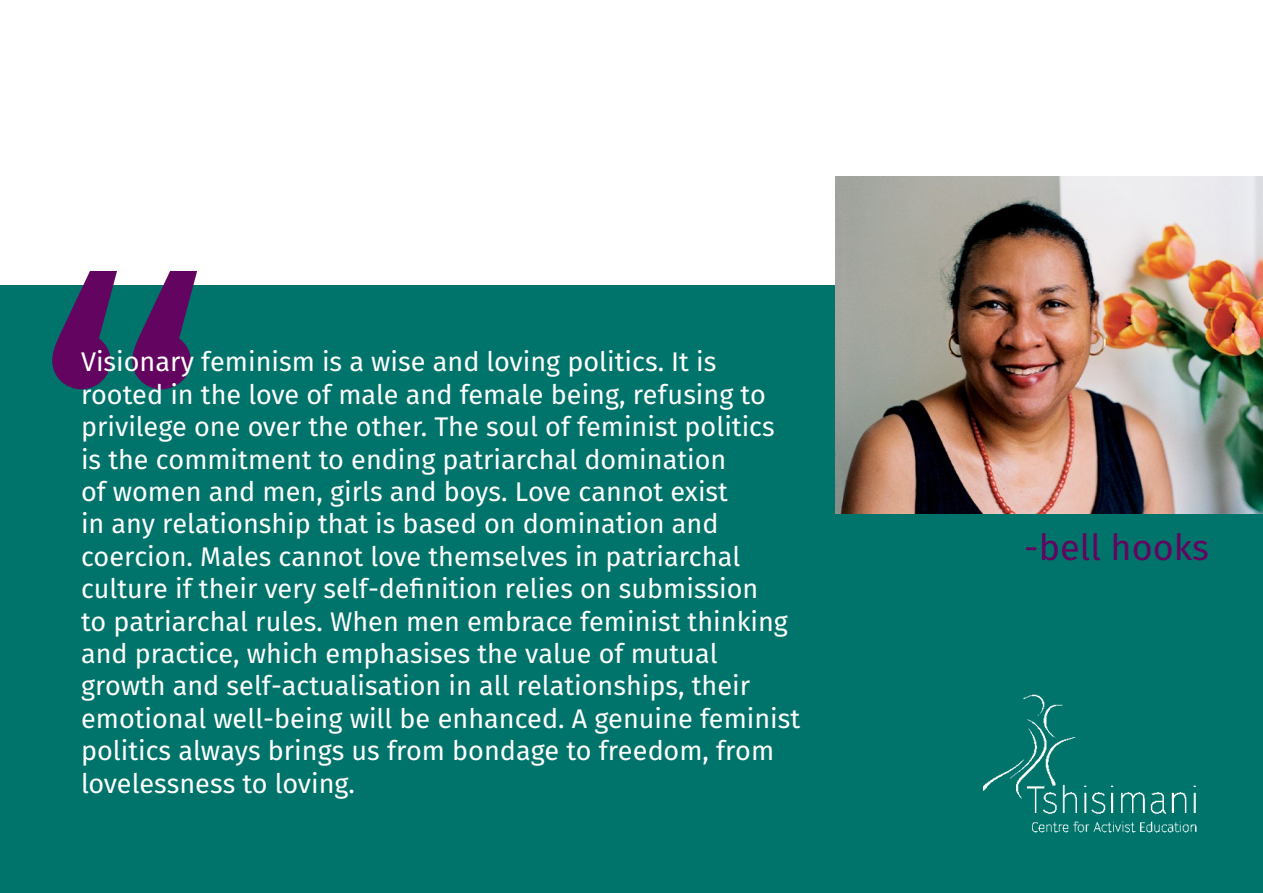
<style>
.page{position:relative;width:1263px;height:893px;background:#fff}
.page>*{position:absolute;margin:0;border:0;box-sizing:border-box;transform-origin:0 0}
.t1{font:450px "Fira Sans";color:#630460}
.t2{font:36px "Fira Sans";color:#630460}
.t3{font:27px/32.4px "Fira Sans";color:#fff}
</style>
<div class="page">
<div style="left:0;top:285px;width:1263px;height:608px;background:#00746b"></div>
<img style="left:835px;top:176px;width:428px;height:338px">
<img style="left:984px;top:695px;width:213px;height:138px">
<h1 class="t1" style="left:34px;top:137px;width:184px">“</h1>
<p class="t3" style="left:81px;top:346px;width:721px">Visionary feminism is a wise and loving politics. It is rooted in the love of male and female being, refusing to privilege one over the other. The soul of feminist politics is the commitment to ending patriarchal domination<br>of women and men, girls and boys. Love cannot exist<br>in any relationship that is based on domination and coercion. Males cannot love themselves in patriarchal culture if their very self-definition relies on submission<br>to patriarchal rules. When men embrace feminist thinking and practice, which emphasises the value of mutual growth and self-actualisation in all relationships, their emotional well-being will be enhanced. A genuine feminist politics always brings us from bondage to freedom, from lovelessness to loving.</p>
<h2 class="t2" style="left:1024px;top:522px;width:186px">-bell hooks</h2>
</div>
